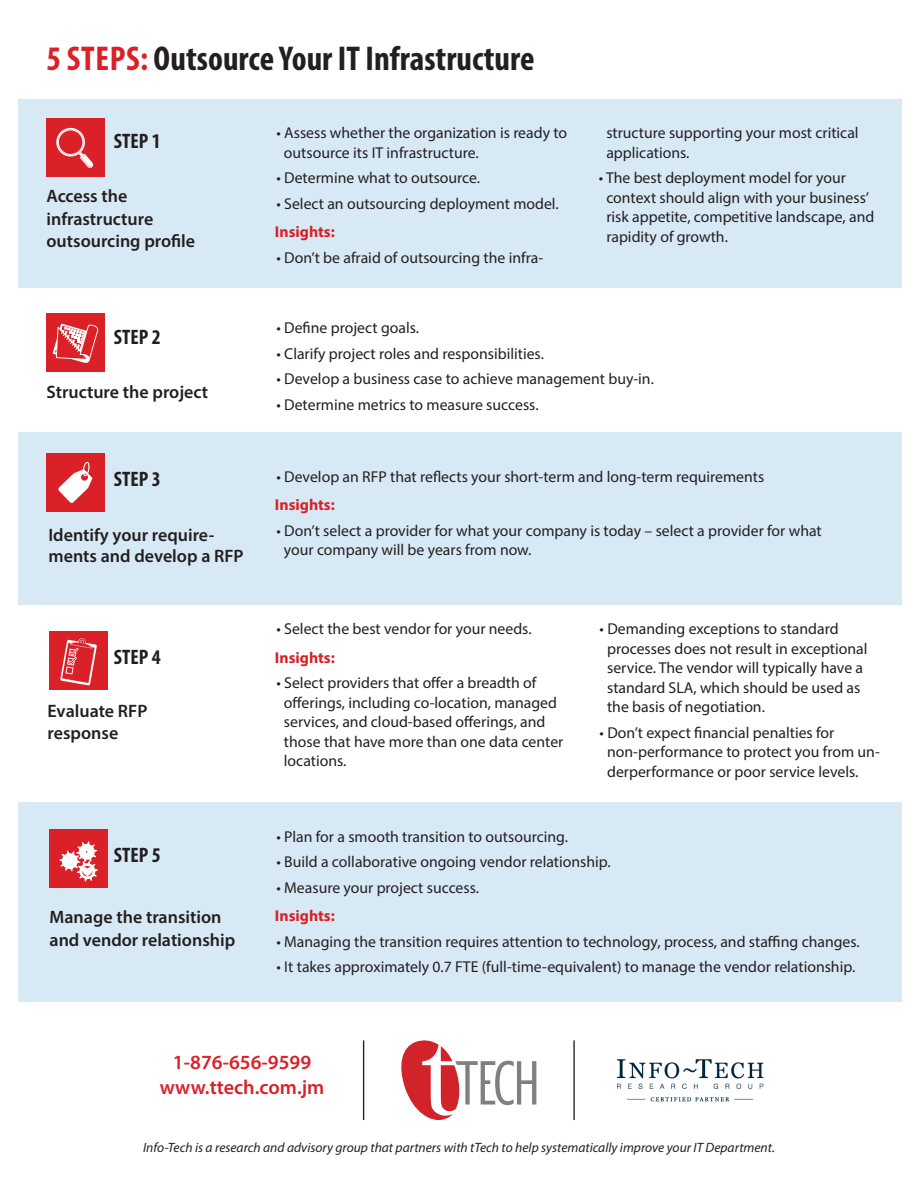
<style>
.page{position:relative;width:918px;height:1188px;background:#fff}
.page>*{position:absolute;margin:0;border:0;box-sizing:border-box;transform-origin:0 0}
.t1{font:700 condensed 34.5px "Myriad Pro";color:#231f20}
.Header_small{font:700 condensed 21px "Myriad Pro";color:#231f20}
.Text_larger{font:600 20.25px "Myriad Pro";color:#da2128}
.Header_small-2{font:600 18px/22.5px "Myriad Pro";color:#231f20}
.Text_points_indent{font:15.75px/19.5px "Myriad Pro";color:#231f20}
.Centreline{font:700 15.75px "Myriad Pro";color:#da2128}
.Text_points{font:italic 13.5px "Myriad Pro";color:#231f20}
.s1{color:#da2128}
</style>
<div class="page">
<div style="left:18px;top:99px;width:883px;height:189px;background:#d8e9f6"></div>
<div style="left:18px;top:432px;width:883px;height:172px;background:#d8e9f6"></div>
<div style="left:18px;top:802px;width:883px;height:200px;background:#d8e9f6"></div>
<div style="left:46px;top:119px;width:59px;height:58px;background:#da2128"></div>
<svg style="left:56px;top:128px;width:37px;height:40px"></svg>
<div style="left:46px;top:313px;width:59px;height:58px;background:#da2128"></div>
<svg style="left:53px;top:324px;width:46px;height:39px"></svg>
<div style="left:46px;top:453px;width:59px;height:58px;background:#da2128"></div>
<svg style="left:58px;top:462px;width:35px;height:41px"></svg>
<div style="left:49px;top:632px;width:59px;height:58px;background:#da2128"></div>
<svg style="left:60px;top:638px;width:37px;height:48px"></svg>
<div style="left:49px;top:830px;width:59px;height:58px;background:#da2128"></div>
<svg style="left:59px;top:841px;width:39px;height:41px"></svg>
<svg style="left:401px;top:1040px;width:135px;height:80px"></svg>
<img style="left:617px;top:1059px;width:147px;height:43px">
<hr style="left:363px;top:1040px;width:1px;height:80px;background:#231f20">
<hr style="left:573px;top:1040px;width:2px;height:80px;background:#231f20">
<p class="t1" style="left:46px;top:37px;width:490px"><span class="s1">5 STEPS:</span> Outsource Your IT Infrastructure</p>
<p class="Header_small" style="left:114px;top:128px;width:48px">STEP 1</p>
<p class="Header_small-2" style="left:46px;top:184px;width:150px">Access the infrastructure outsourcing profile</p>
<p class="Text_points_indent" style="left:284px;top:123px;width:285px;text-indent:-8px">• Assess whether the organization is ready to outsource its IT infrastructure.</p>
<p class="Text_points_indent" style="left:276px;top:168px;width:205px">• Determine what to outsource.</p>
<p class="Text_points_indent" style="left:276px;top:193px;width:284px">• Select an outsourcing deployment model.</p>
<p class="Centreline" style="left:275px;top:222px;width:61px">Insights:</p>
<p class="Text_points_indent" style="left:276px;top:247px;width:268px">• Don’t be afraid of outsourcing the infra-</p>
<p class="Text_points_indent" style="left:606px;top:123px;width:254px">structure supporting your most critical applications.</p>
<p class="Text_points_indent" style="left:606px;top:168px;width:269px;text-indent:-8px">• The best deployment model for your context should align with your business’ risk appetite, competitive landscape, and rapidity of growth.</p>
<p class="Header_small" style="left:114px;top:324px;width:48px">STEP 2</p>
<p class="Header_small-2" style="left:46px;top:380px;width:163px">Structure the project</p>
<p class="Header_small" style="left:114px;top:466px;width:48px">STEP 3</p>
<p class="Header_small-2" style="left:49px;top:524px;width:197px;line-height:21px">Identify your require&shy;ments and develop a RFP</p>
<p class="Header_small" style="left:114px;top:644px;width:48px">STEP 4</p>
<p class="Header_small-2" style="left:48px;top:699px;width:101px">Evaluate RFP response</p>
<p class="Header_small" style="left:114px;top:842px;width:48px">STEP 5</p>
<p class="Header_small-2" style="left:50px;top:906px;width:187px">Manage the transition and vendor relationship</p>
<p class="Text_points_indent" style="left:276px;top:318px;width:144px">• Define project goals.</p>
<p class="Text_points_indent" style="left:276px;top:343px;width:269px">• Clarify project roles and responsibilities.</p>
<p class="Text_points_indent" style="left:276px;top:369px;width:379px">• Develop a business case to achieve management buy-in.</p>
<p class="Text_points_indent" style="left:276px;top:394px;width:264px">• Determine metrics to measure success.</p>
<p class="Text_points_indent" style="left:276px;top:466px;width:489px">• Develop an RFP that reflects your short-term and long-term requirements</p>
<p class="Centreline" style="left:275px;top:495px;width:61px">Insights:</p>
<p class="Text_points_indent" style="left:284px;top:520px;width:539px;text-indent:-8px">• Don’t select a provider for what your company is today – select a provider for what your company will be years from now.</p>
<p class="Text_points_indent" style="left:276px;top:619px;width:257px">• Select the best vendor for your needs.</p>
<p class="Centreline" style="left:275px;top:647px;width:61px">Insights:</p>
<p class="Text_points_indent" style="left:284px;top:673px;width:281px;text-indent:-8px">• Select providers that offer a breadth of offerings, including co-location, managed services, and cloud-based offerings, and those that have more than one data center locations.</p>
<p class="Text_points_indent" style="left:607px;top:619px;width:262px;text-indent:-8px">• Demanding exceptions to standard processes does not result in exceptional service. The vendor will typically have a standard SLA, which should be used as the basis of negotiation.</p>
<p class="Text_points_indent" style="left:607px;top:723px;width:274px;text-indent:-8px">• Don’t expect financial penalties for non-performance to protect you from un&shy;derperformance or poor service levels.</p>
<p class="Text_points_indent" style="left:276px;top:826px;width:293px">• Plan for a smooth transition to outsourcing.</p>
<p class="Text_points_indent" style="left:276px;top:852px;width:336px">• Build a collaborative ongoing vendor relationship.</p>
<p class="Text_points_indent" style="left:276px;top:877px;width:204px">• Measure your project success.</p>
<p class="Centreline" style="left:275px;top:906px;width:61px">Insights:</p>
<p class="Text_points_indent" style="left:276px;top:931px;width:585px">• Managing the transition requires attention to technology, process, and staffing changes.</p>
<p class="Text_points_indent" style="left:276px;top:957px;width:580px">• It takes approximately 0.7 FTE (full-time-equivalent) to manage the vendor relationship.</p>
<p class="Text_larger" style="left:173px;top:1049px;width:140px">1-876-656-9599</p>
<p class="Text_larger" style="left:160px;top:1074px;width:166px">www.ttech.com.jm</p>
<p class="Text_points" style="left:143px;top:1139px;width:633px">Info-Tech is a research and advisory group that partners with tTech to help systematically improve your IT Department.</p>
</div>
